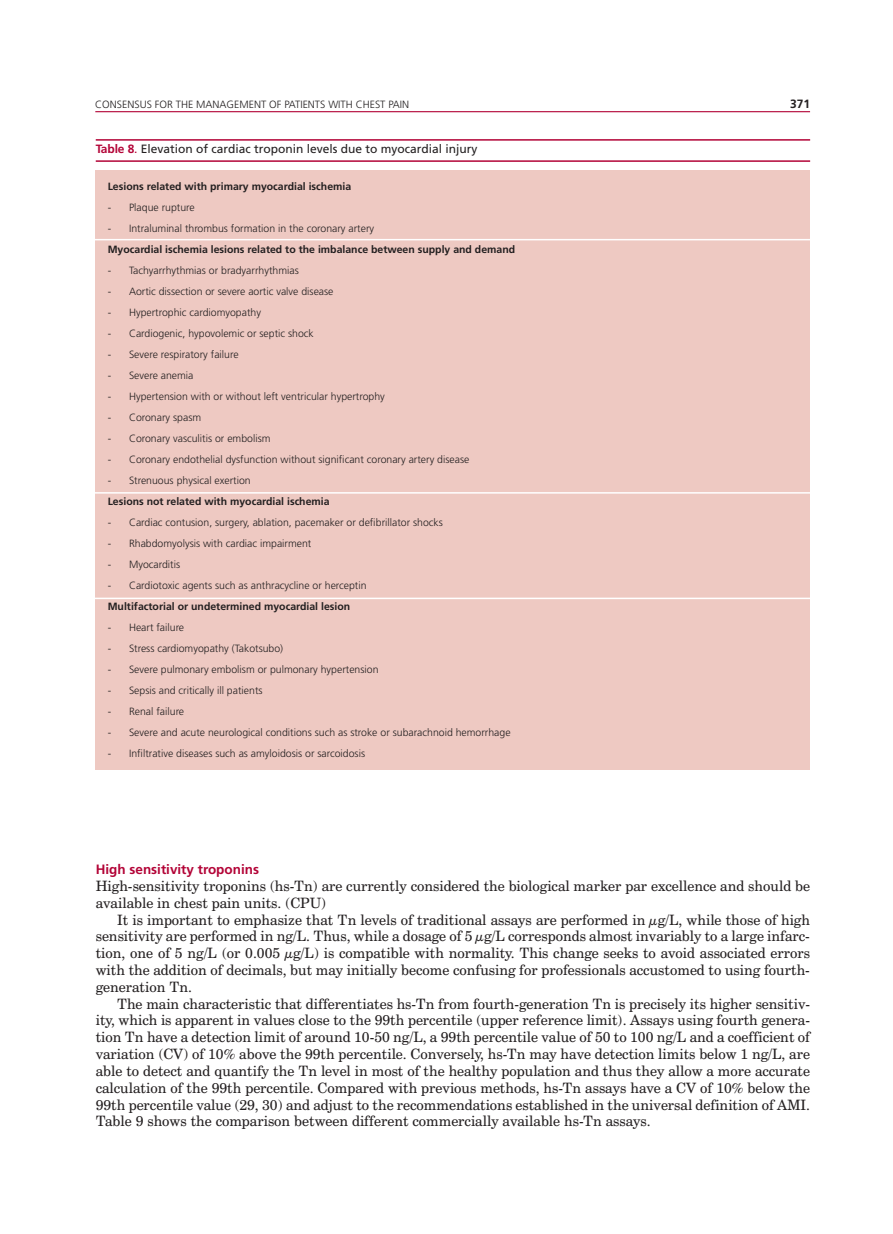
<style>
.page{position:relative;width:893px;height:1234px;background:#fff}
.page>*{position:absolute;margin:0;border:0;box-sizing:border-box;transform-origin:0 0}
.t1{font:14.25px/16.8px "Century Schoolbook BT";color:#231f20;text-align:justify}
.t2{font:700 13.5px "Frutiger LT Std";color:#b30437}
.t3{font:12px "Frutiger LT Std";color:#231f20}
.t4{font:700 12px "Frutiger LT Std";color:#231f20}
.t5{font:300 10.5px "Frutiger LT Std";color:#231f20}
.t6{font:700 10.5px "Frutiger LT Std";color:#231f20}
.s1{font-weight:700;color:#b30437}
.s2{font-family:"Frutiger";color:#b30437}
</style>
<div class="page">
<hr style="left:95px;top:111px;width:715px;height:1px;background:#b30437">
<div style="left:96px;top:170px;width:714px;height:599px;background:#eec9c2"></div>
<hr style="left:90px;top:492px;width:734px;height:1px;background:#fff">
<hr style="left:90px;top:239px;width:734px;height:1px;background:#fff">
<hr style="left:90px;top:597px;width:734px;height:2px;background:#fff">
<hr style="left:96px;top:160px;width:714px;height:2px;background:#b30437">
<hr style="left:96px;top:139px;width:714px;height:2px;background:#b30437">
<p class="t5" style="left:95px;top:99px;width:8px">CONSENS</p>
<p class="t5" style="left:140px;top:99px;width:95px">US FOR THE MANAGEMENT</p>
<p class="t5" style="left:269px;top:99px;width:32px">OF PATIENTS</p>
<p class="t5" style="left:328px;top:99px;width:48px">WITH CHEST</p>
<p class="t5" style="left:388px;top:99px;width:17px">PAIN</p>
<p class="t3" style="left:96px;top:142px;width:383px"><span class="s1">Table 8</span><span class="s2">.</span> Elevation of cardiac troponin levels due to myocardial injury</p>
<p class="t6" style="left:108px;top:180px;width:245px">Lesions related with primary myocardial ischemia</p>
<p class="t5" style="left:108px;top:201px;width:89px">- Plaque rupture</p>
<p class="t5" style="left:108px;top:222px;width:268px">- I ntraluminal thrombus formation in the coronary artery</p>
<p class="t6" style="left:108px;top:243px;width:409px">Myocardial ischemia lesions related to the imbalance between supply and demand</p>
<p class="t5" style="left:108px;top:264px;width:192px">- Tachyarrhythmias or bradyarrhythmias</p>
<p class="t5" style="left:108px;top:285px;width:227px">- Aortic dissection or severe aortic valve disease</p>
<p class="t5" style="left:108px;top:306px;width:155px">- Hypertrophic cardiomyopathy</p>
<p class="t5" style="left:108px;top:327px;width:208px">- Cardiogenic, hypovolemic or septic shock</p>
<p class="t5" style="left:108px;top:348px;width:132px">- Severe respiratory failure</p>
<p class="t5" style="left:108px;top:369px;width:87px">- Severe anemia</p>
<p class="t5" style="left:108px;top:390px;width:279px">- Hypertension with or without left ventricular hypertrophy</p>
<p class="t5" style="left:108px;top:411px;width:95px">- Coronary spasm</p>
<p class="t5" style="left:108px;top:432px;width:164px">- Coronary vasculitis or embolism</p>
<p class="t5" style="left:108px;top:453px;width:363px">- Coronary endothelial dysfunction without significant coronary artery disease</p>
<p class="t5" style="left:108px;top:474px;width:144px">- Strenuous physical exertion</p>
<p class="t6" style="left:108px;top:495px;width:223px">Lesions not related with myocardial ischemia</p>
<p class="t5" style="left:108px;top:516px;width:337px">- Cardiac contusion, surgery, ablation, pacemaker or defibrillator shocks</p>
<p class="t5" style="left:108px;top:537px;width:205px">- Rhabdomyolysis with cardiac impairment</p>
<p class="t5" style="left:108px;top:558px;width:18px">- M</p>
<p class="t5" style="left:138px;top:558px;width:43px">yocarditis</p>
<p class="t5" style="left:108px;top:579px;width:260px">- Cardiotoxic agents such as anthracycline or herceptin</p>
<p class="t6" style="left:108px;top:600px;width:244px">Multifactorial or undetermined myocardial lesion</p>
<p class="t5" style="left:108px;top:621px;width:78px">- Heart failure</p>
<p class="t5" style="left:108px;top:642px;width:177px">- Stress cardiomyopathy (Takotsubo)</p>
<p class="t5" style="left:108px;top:663px;width:272px">- Severe pulmonary embolism or pulmonary hypertension</p>
<p class="t5" style="left:108px;top:684px;width:156px">- Sepsis and critically ill patients</p>
<p class="t5" style="left:108px;top:705px;width:78px">- Renal failure</p>
<p class="t5" style="left:108px;top:726px;width:404px">- Severe and acute neurological conditions such as stroke or subarachnoid hemorrhage</p>
<p class="t5" style="left:108px;top:747px;width:259px">- I nfiltrative diseases such as amyloidosis or sarcoidosis</p>
<p class="t4" style="left:790px;top:97px;width:22px">371</p>
<p class="t2" style="left:96px;top:861px;width:165px">High sensitivity troponins</p>
<p class="t1" style="left:96px;top:877px;width:716px">High-sensitivity troponins (hs-Tn) are currently considered the biological marker par excellence and should be available in chest pain units. (CPU)</p>
<p class="t1" style="left:96px;top:910px;width:716px;text-indent:21px">It is important to emphasize that Tn levels of traditional assays are performed in µg/L, while those of high sensitivity are performed in ng/L. Thus, while a dosage of 5 µg/L corresponds almost invariably to a large infarc&shy;tion, one of 5 ng/L (or 0.005 µg/L) is compatible with normality. This change seeks to avoid associated errors with the addition of decimals, but may initially become confusing for professionals accustomed to using fourth&shy;generation Tn.</p>
<p class="t1" style="left:96px;top:994px;width:716px;text-indent:21px">The main characteristic that differentiates hs-Tn from fourth-generation Tn is precisely its higher sensitiv&shy;ity, which is apparent in values close to the 99th percentile (upper reference limit). Assays using fourth genera&shy;tion Tn have a detection limit of around 10-50 ng/L, a 99th percentile value of 50 to 100 ng/L and a coefficient of variation (CV) of 10% above the 99th percentile. Conversely, hs-Tn may have detection limits below 1 ng/L, are able to detect and quantify the Tn level in most of the healthy population and thus they allow a more accurate calculation of the 99th percentile. Compared with previous methods, hs-Tn assays have a CV of 10% below the 99th percentile value (29, 30) and adjust to the recommendations established in the universal definition of AMI.<br>Table 9 shows the comparison between different commercially available hs-Tn assays.</p>
</div>
